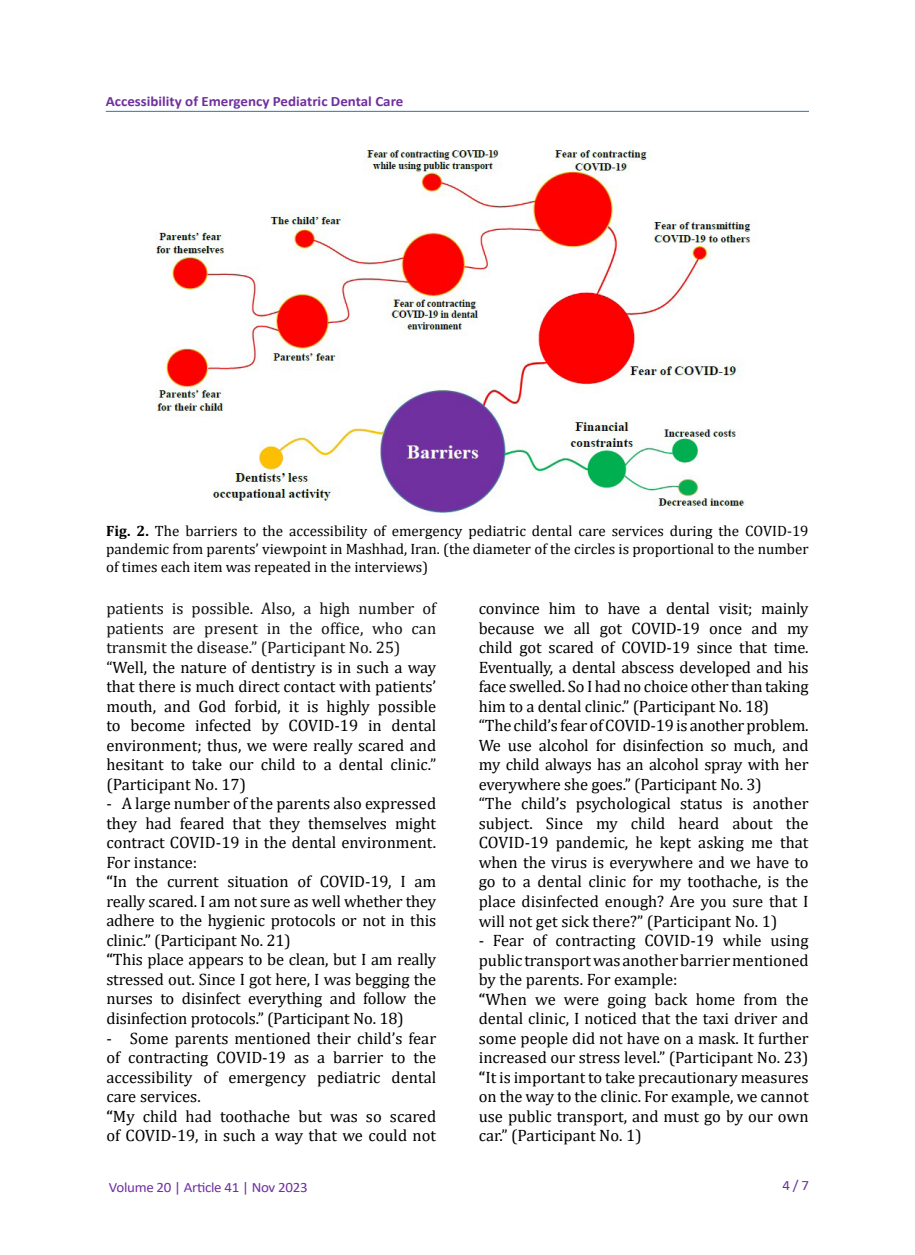
<style>
.page{position:relative;width:915px;height:1255px;background:#fff}
.page>*{position:absolute;margin:0;border:0;box-sizing:border-box;transform-origin:0 0}
.t1{font:16.5px/19.5px "Cambria";color:#000}
.t2{font:16.5px/19.5px "Cambria";color:#111;text-align:justify}
.t3{font:15px/18px "Cambria";color:#000;text-align:justify}
.t4{font:700 14.25px "Calibri";color:#7030a0;scale:1.05 1}
.t5{font:14.25px "Calibri";letter-spacing:-.02em;color:#7030a0;scale:1.05 1}
.s1{font-weight:700}
.s2{font-weight:700;color:#111}
</style>
<div class="page">
<hr style="left:106px;top:111px;width:702px;height:1px;background:#2e74b5">
<img style="left:155px;top:150px;width:597px;height:363px">
<p class="t4" style="left:106px;top:91px;width:285px">Accessibility of Emergency Pediatric Dental Care</p>
<p class="t3" style="left:106px;top:522px;width:703px"><span class="s1">Fig. 2.</span> The barriers to the accessibility of emergency pediatric dental care services during the COVID-19 pandemic from parents’ viewpoint in Mashhad, Iran. (the diameter of the circles is proportional to the number of times each item was repeated in the interviews)</p>
<p class="t2" style="left:106px;top:598px;width:331px">patients is possible. Also, a high number of patients are present in the office, who can transmit the disease.” (Participant No. 25)</p>
<p class="t1" style="left:106px;top:657px;width:331px;text-align:justify">“Well, the nature of dentistry is in such a way that there is much direct contact with patients’ mouth, and God forbid, it is highly possible to become infected by COVID-19 in dental environment; thus, we were really scared and hesitant to take our child to a dental clinic.” (Participant No. 17)</p>
<p class="t1" style="left:106px;top:793px;width:331px">- A large number of the parents also expressed they had feared that they themselves might contract COVID-19 in the dental environment.<br>For instance:<br><span class="s2">“</span>In the current situation of COVID-19, I am really scared. I am not sure as well whether they adhere to the hygienic protocols or not in this clinic.” (Participant No. 21)<br><span class="s2">“</span>This place appears to be clean, but I am really stressed out. Since I got here, I was begging the nurses to disinfect everything and follow the disinfection protocols.” (Participant No. 18)</p>
<p class="t1" style="left:106px;top:1028px;width:331px">- Some parents mentioned their child’s fear of contracting COVID-19 as a barrier to the accessibility of emergency pediatric dental care services.<br><span class="s2">“</span>My child had toothache but was so scared of COVID-19, in such a way that we could not</p>
<p class="t1" style="left:478px;top:599px;width:331px">convince him to have a dental visit; mainly because we all got COVID-19 once and my child got scared of COVID-19 since that time.<br>Eventually, a dental abscess developed and his face swelled. So I had no choice other than taking him to a dental clinic.” (Participant No. 18)<br>“The child’s fear of COVID-19 is another problem.<br>We use alcohol for disinfection so much, and my child always has an alcohol spray with her everywhere she goes.” (Participant No. 3)<br>“The child’s psychological status is another subject. Since my child heard about the COVID-19 pandemic, he kept asking me that when the virus is everywhere and we have to go to a dental clinic for my toothache, is the place disinfected enough? Are you sure that I will not get sick there?” (Participant No. 1)</p>
<p class="t1" style="left:478px;top:930px;width:331px">- Fear of contracting COVID-19 while using public transport was another barrier mentioned by the parents. For example:<br><span class="s2">“</span>When we were going back home from the dental clinic, I noticed that the taxi driver and some people did not have on a mask. It further increased our stress level.” (Participant No. 23) <span class="s2">“</span>It is important to take precautionary measures on the way to the clinic. For example, we cannot use public transport, and must go by our own car.” (Participant No. 1)</p>
<p class="t5" style="left:109px;top:1176px;width:191px">Volume 20 | Article 41 | Nov 2023</p>
<p class="t5" style="left:782px;top:1174px;width:27px">4 / 7</p>
</div>
